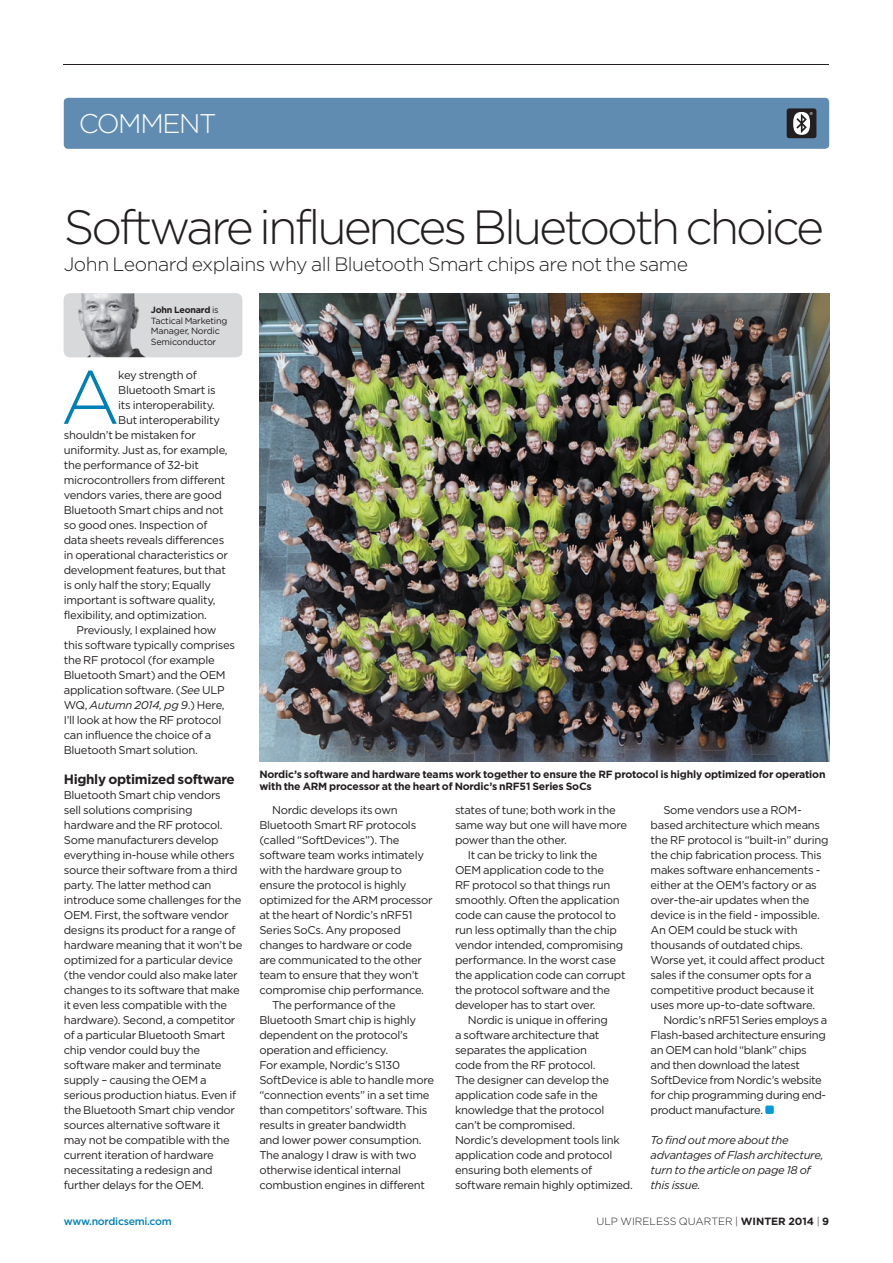
<style>
.page{position:relative;width:893px;height:1263px;background:#fff}
.page>*{position:absolute;margin:0;border:0;box-sizing:border-box;transform-origin:0 0}
.t1{font:300 75.6px "Gotham";color:#0080b7}
.t2{font:300 48px "Gotham";letter-spacing:-.065em;color:#231f20}
.t3{font:300 27px "Gotham";letter-spacing:-.05em;color:#fff}
.t4{font:300 19.35px "Gotham";letter-spacing:-.025em;color:#231f20}
.t5{font:700 13.5px "Gotham";letter-spacing:-.025em;color:#231f20}
.t6{font:11.25px/15px "Gotham";letter-spacing:-.025em;color:#231f20}
.t7{font:italic 11.25px/15px "Gotham";letter-spacing:-.025em;color:#231f20}
.t8{font:700 10.5px/12px "Gotham";letter-spacing:-.02em;color:#231f20}
.t9{font:300 10.5px "Gotham";color:#231f20}
.t10{font:500 10.5px "Gotham";letter-spacing:-.025em;color:#0080b7}
.t11{font:9px/10.5px "Gotham";letter-spacing:-.025em;color:#231f20}
.s1{font-weight:700}
.s2{font-style:italic}
.s3{font-style:normal}
</style>
<div class="page">
<div style="left:64px;top:98px;width:765px;height:51px;background:#608cb2;border-radius:4px"></div>
<img style="left:259px;top:293px;width:570px;height:468px">
<div style="left:787px;top:108px;width:29px;height:30px;background:#231f20;border-radius:3px"></div>
<svg style="left:793px;top:112px;width:20px;height:23px"></svg>
<hr style="left:64px;top:64px;width:765px;height:1px;background:#231f20">
<img style="left:64px;top:293px;width:178px;height:64px">
<h3 class="t3" style="left:79px;top:109px;width:140px">COMMeNt</h3>
<h2 class="t2" style="left:64px;top:201px;width:762px">software influences Bluetooth choice</h2>
<h3 class="t4" style="left:64px;top:254px;width:626px">John leonard explains why all Bluetooth smart chips are not the same</h3>
<p class="t11" style="left:151px;top:305px;width:78px"><span class="s1">John Leonard</span> is<br>Tactical Marketing<br>Manager, Nordic<br>Semiconductor</p>
<h1 class="t1" style="left:60px;top:356px;width:61px">a</h1>
<p class="t6" style="left:118px;top:367px;width:80px">key strength of</p>
<p class="t6" style="left:118px;top:382px;width:99px">Bluetooth Smart is</p>
<p class="t6" style="left:118px;top:397px;width:98px">its interoperability.</p>
<p class="t6" style="left:118px;top:412px;width:103px">But interoperability</p>
<p class="t6" style="left:64px;top:427px;width:134px">shouldn’t be mistaken for</p>
<p class="t6" style="left:64px;top:442px;width:165px">uniformity. Just as, for example,</p>
<p class="t6" style="left:64px;top:457px;width:137px">the performance of 32-bit</p>
<p class="t6" style="left:64px;top:472px;width:163px">microcontrollers from different</p>
<p class="t6" style="left:64px;top:487px;width:160px">vendors varies, there are good</p>
<p class="t6" style="left:64px;top:502px;width:161px">Bluetooth Smart chips and not</p>
<p class="t6" style="left:64px;top:517px;width:145px">so good ones. Inspection of</p>
<p class="t6" style="left:64px;top:532px;width:162px">data sheets reveals differences</p>
<p class="t6" style="left:64px;top:547px;width:166px">in operational characteristics or</p>
<p class="t6" style="left:64px;top:562px;width:164px">development features, but that</p>
<p class="t6" style="left:64px;top:577px;width:149px">is only half the story; equally</p>
<p class="t6" style="left:64px;top:592px;width:153px">important is software quality,</p>
<p class="t6" style="left:64px;top:607px;width:145px">flexibility, and optimization.</p>
<p class="t6" style="left:77px;top:622px;width:141px">Previously, I explained how</p>
<p class="t6" style="left:64px;top:637px;width:173px">this software typically comprises</p>
<p class="t6" style="left:64px;top:652px;width:152px">the RF protocol (for example</p>
<p class="t6" style="left:64px;top:667px;width:163px">Bluetooth Smart) and the OeM</p>
<p class="t6" style="left:64px;top:682px;width:162px">application software. (<span class="s2">See</span> ULP</p>
<p class="t7" style="left:64px;top:697px;width:162px"><span class="s3">WQ,</span> Autumn 2014, pg 9<span class="s3">.) Here,</span></p>
<p class="t6" style="left:64px;top:712px;width:159px">I’ll look at how the RF protocol</p>
<p class="t6" style="left:64px;top:727px;width:149px">can influence the choice of a</p>
<p class="t6" style="left:64px;top:742px;width:136px">Bluetooth Smart solution.</p>
<p class="t5" style="left:64px;top:771px;width:173px">Highly optimized software</p>
<p class="t6" style="left:64px;top:787px;width:180px">Bluetooth Smart chip vendors<br>sell solutions comprising hardware and the RF protocol.<br>Some manufacturers develop everything in-house while others source their software from a third party. The latter method can introduce some challenges for the<br>OeM. First, the software vendor designs its product for a range of hardware meaning that it won’t be optimized for a particular device (the vendor could also make later changes to its software that make it even less compatible with the hardware). Second, a competitor of a particular Bluetooth Smart chip vendor could buy the software maker and terminate supply – causing the OeM a serious production hiatus. even if the Bluetooth Smart chip vendor sources alternative software it may not be compatible with the current iteration of hardware necessitating a redesign and further delays for the OeM.</p>
<p class="t8" style="left:259px;top:768px;width:568px">nordic’s software and hardware teams work together to ensure the rF protocol is highly optimized for operation with the ArM processor at the heart of nordic’s nrF51 Series SoCs</p>
<p class="t6" style="left:272px;top:802px;width:127px">Nordic develops its own</p>
<p class="t6" style="left:259px;top:817px;width:158px">Bluetooth Smart RF protocols</p>
<p class="t6" style="left:259px;top:832px;width:142px">(called “SoftDevices”). The</p>
<p class="t6" style="left:259px;top:847px;width:166px">software team works intimately</p>
<p class="t6" style="left:259px;top:862px;width:144px">with the hardware group to</p>
<p class="t6" style="left:259px;top:877px;width:149px">ensure the protocol is highly</p>
<p class="t6" style="left:259px;top:892px;width:175px">optimized for the ARM processor</p>
<p class="t6" style="left:259px;top:907px;width:155px">at the heart of Nordic’s nRF51</p>
<p class="t6" style="left:259px;top:922px;width:143px">Series SoCs. Any proposed</p>
<p class="t6" style="left:259px;top:937px;width:154px">changes to hardware or code</p>
<p class="t6" style="left:259px;top:952px;width:164px">are communicated to the other</p>
<p class="t6" style="left:259px;top:967px;width:161px">team to ensure that they won’t</p>
<p class="t6" style="left:259px;top:982px;width:166px">compromise chip performance.</p>
<p class="t6" style="left:272px;top:997px;width:125px">The performance of the</p>
<p class="t6" style="left:259px;top:1012px;width:158px">Bluetooth Smart chip is highly</p>
<p class="t6" style="left:259px;top:1027px;width:150px">dependent on the protocol’s</p>
<p class="t6" style="left:259px;top:1042px;width:130px">operation and efficiency.</p>
<p class="t6" style="left:259px;top:1057px;width:142px">For example, Nordic’s S130</p>
<p class="t6" style="left:259px;top:1072px;width:176px">SoftDevice is able to handle more</p>
<p class="t6" style="left:259px;top:1087px;width:172px">“connection events” in a set time</p>
<p class="t6" style="left:259px;top:1102px;width:169px">than competitors’ software. This</p>
<p class="t6" style="left:259px;top:1117px;width:148px">results in greater bandwidth</p>
<p class="t6" style="left:259px;top:1132px;width:164px">and lower power consumption.</p>
<p class="t6" style="left:259px;top:1147px;width:158px">The analogy I draw is with two</p>
<p class="t6" style="left:259px;top:1162px;width:143px">otherwise identical internal</p>
<p class="t6" style="left:259px;top:1177px;width:167px">combustion engines in different</p>
<p class="t6" style="left:455px;top:802px;width:162px">states of tune; both work in the</p>
<p class="t6" style="left:455px;top:817px;width:174px">same way but one will have more</p>
<p class="t6" style="left:455px;top:832px;width:113px">power than the other.</p>
<p class="t6" style="left:468px;top:847px;width:131px">It can be tricky to link the</p>
<p class="t6" style="left:455px;top:862px;width:151px">OeM application code to the</p>
<p class="t6" style="left:455px;top:877px;width:157px">RF protocol so that things run</p>
<p class="t6" style="left:455px;top:892px;width:166px">smoothly. Often the application</p>
<p class="t6" style="left:455px;top:907px;width:163px">code can cause the protocol to</p>
<p class="t6" style="left:455px;top:922px;width:163px">run less optimally than the chip</p>
<p class="t6" style="left:455px;top:937px;width:170px">vendor intended, compromising</p>
<p class="t6" style="left:455px;top:952px;width:162px">performance. In the worst case</p>
<p class="t6" style="left:455px;top:967px;width:172px">the application code can corrupt</p>
<p class="t6" style="left:455px;top:982px;width:157px">the protocol software and the</p>
<p class="t6" style="left:455px;top:997px;width:142px">developer has to start over.</p>
<p class="t6" style="left:468px;top:1012px;width:142px">Nordic is unique in offering</p>
<p class="t6" style="left:455px;top:1027px;width:146px">a software architecture that</p>
<p class="t6" style="left:455px;top:1042px;width:134px">separates the application</p>
<p class="t6" style="left:455px;top:1057px;width:142px">code from the RF protocol.</p>
<p class="t6" style="left:455px;top:1072px;width:156px">The designer can develop the</p>
<p class="t6" style="left:455px;top:1087px;width:144px">application code safe in the</p>
<p class="t6" style="left:455px;top:1102px;width:151px">knowledge that the protocol</p>
<p class="t6" style="left:455px;top:1117px;width:122px">can’t be compromised.</p>
<p class="t6" style="left:455px;top:1132px;width:166px">Nordic’s development tools link</p>
<p class="t6" style="left:455px;top:1147px;width:159px">application code and protocol</p>
<p class="t6" style="left:455px;top:1162px;width:139px">ensuring both elements of</p>
<p class="t6" style="left:455px;top:1177px;width:179px">software remain highly optimized.</p>
<p class="t6" style="left:651px;top:802px;width:179px;text-indent:13px">Some vendors use a ROM&shy;based architecture which means the RF protocol is “built-in” during the chip fabrication process. This makes software enhancements - either at the OeM’s factory or as over-the-air updates when the device is in the field - impossible.<br>An OeM could be stuck with thousands of outdated chips.<br>Worse yet, it could affect product sales if the consumer opts for a competitive product because it uses more up-to-date software.</p>
<p class="t6" style="left:651px;top:1012px;width:178px;text-indent:13px">Nordic’s nRF51 Series employs a<br>Flash-based architecture ensuring an OeM can hold “blank” chips and then download the latest<br>SoftDevice from Nordic’s website for chip programming during end&shy;product manufacture. <sub>Z</sub></p>
<p class="t7" style="left:651px;top:1132px;width:174px">To find out more about the advantages of Flash architecture, turn to the article on page 18 of this issue.</p>
<p class="t10" style="left:64px;top:1215px;width:110px">www.nordicsemi.com</p>
<p class="t9" style="left:596px;top:1215px;width:234px">ulp wireless quarter | <span class="s1">winter 2014</span> | <span class="s1">9</span></p>
</div>
